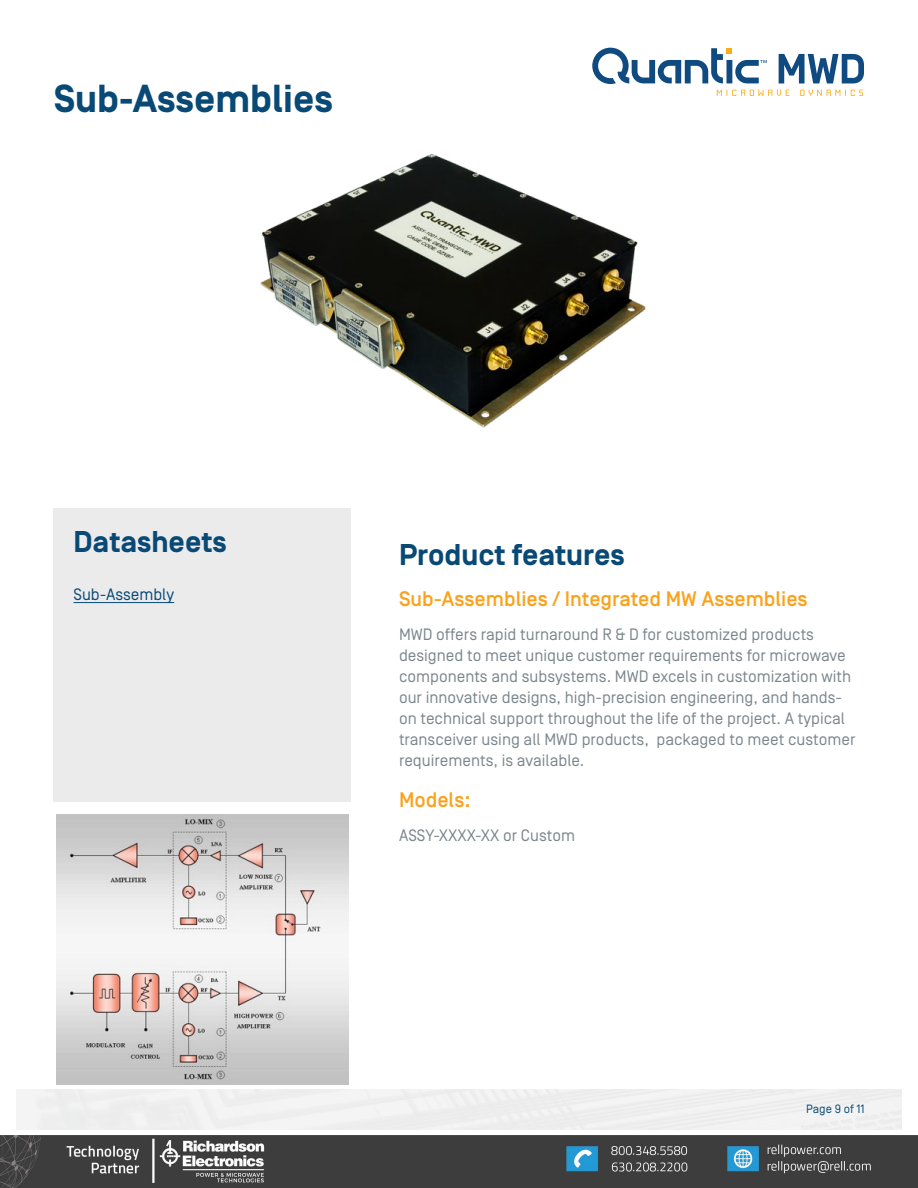
<style>
.page{position:relative;width:918px;height:1188px;background:#fff}
.page>*{position:absolute;margin:0;border:0;box-sizing:border-box;transform-origin:0 0}
.t1{font:700 39px "Simplon Norm";color:#084975}
.t2{font:700 30px "Simplon Norm";color:#084975}
.t3{font:500 21px "Simplon Norm";color:#faa21b}
.t4{font:16.5px/21px "Simplon Norm";color:#7b868c}
.t5{font:16.5px "Simplon Norm";color:#084975}
.t6{font:12px "Simplon Norm";color:#084975}
</style>
<div class="page">
<svg style="left:592px;top:48px;width:175px;height:36px"></svg>
<svg style="left:779px;top:54px;width:85px;height:29px"></svg>
<svg style="left:717px;top:90px;width:146px;height:6px"></svg>
<div style="left:53px;top:508px;width:298px;height:294px;background:#ecebec"></div>
<hr style="left:74px;top:602px;width:100px;height:1px;background:#084975">
<img style="left:56px;top:814px;width:293px;height:270px">
<img style="left:260px;top:154px;width:386px;height:274px">
<img style="left:0;top:1136px;width:918px;height:52px">
<h1 class="t1" style="left:54px;top:78px;width:280px">Sub-Assemblies</h1>
<h2 class="t2" style="left:74px;top:526px;width:155px">Datasheets</h2>
<p class="t5" style="left:74px;top:586px;width:102px">Sub-Assembly</p>
<h2 class="t2" style="left:399px;top:539px;width:227px">Product features</h2>
<p class="t3" style="left:399px;top:587px;width:410px">Sub-Assemblies / Integrated MW Assemblies</p>
<p class="t4" style="left:399px;top:624px;width:458px">MWD offers rapid turnaround R &amp; D for customized products designed to meet unique customer requirements for microwave components and subsystems. MWD excels in customization with our innovative designs, high-precision engineering, and hands&shy;on technical support throughout the life of the project. A typical transceiver using all MWD products, packaged to meet customer requirements, is available.</p>
<p class="t3" style="left:399px;top:788px;width:73px">Models:</p>
<p class="t4" style="left:399px;top:825px;width:178px">ASSY-XXXX-XX or Custom</p>
<p class="t6" style="left:806px;top:1103px;width:60px">Page 9 of 11</p>
</div>
